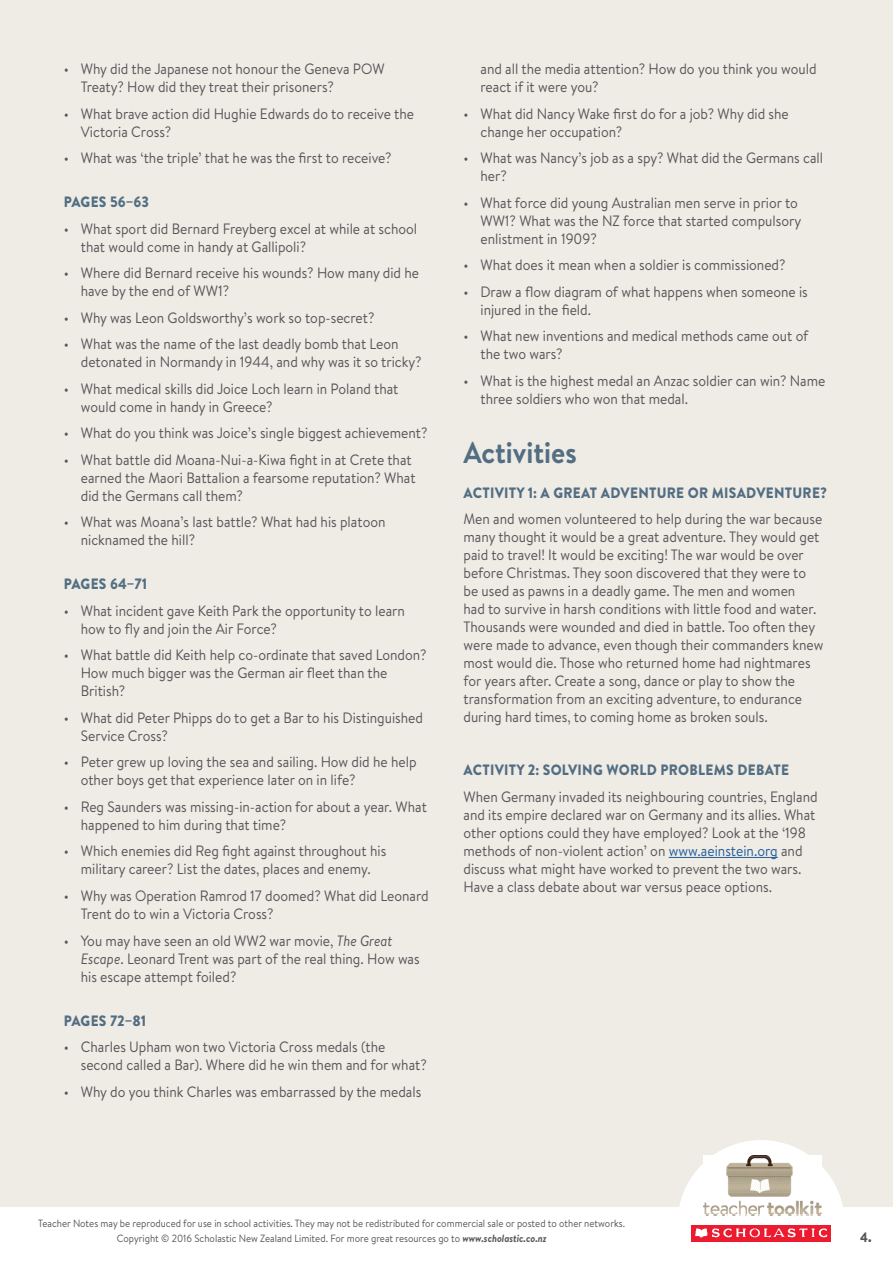
<style>
.page{position:relative;width:893px;height:1263px;background:#efebe5}
.page>*{position:absolute;margin:0;border:0;box-sizing:border-box;transform-origin:0 0}
.t1{font:700 30px "Brandon Text";color:#526e83;scale:.92 1}
.t2{font:15px/18px "Brandon Text";color:#565659;scale:.92 1}
.t3{font:900 15px "Brandon Text";letter-spacing:.02em;color:#526e83;scale:.92 1}
.t4{font:900 15px "Brandon Text";color:#526e83;scale:.92 1}
.t5{font:900 13.5px "Brandon Text";color:#565659;scale:.92 1}
.t6{font:10.5px/15px "Brandon Text";color:#565659;text-align:center;scale:.92 1}
.s1{font-style:italic}
.s2{color:#215e9e}
.s3{font-weight:700;font-style:italic}
</style>
<div class="page">
<svg style="left:679px;top:1140px;width:164px;height:67px"></svg>
<div style="left:0;top:1207px;width:893px;height:56px;background:#fff"></div>
<img style="left:691px;top:1225px;width:139px;height:17px">
<img style="left:704px;top:1155px;width:118px;height:61px">
<hr style="left:669px;top:857px;width:109px;height:1px;background:#215e9e">
<p class="t2" style="left:81px;top:60px;width:332px;text-indent:-17px">• Why did the Japanese not honour the Geneva POW<br>Treaty? How did they treat their prisoners?</p>
<p class="t2" style="left:81px;top:104px;width:364px;text-indent:-17px">• What brave action did Hughie Edwards do to receive the<br>Victoria Cross?</p>
<p class="t2" style="left:64px;top:149px;width:358px">• What was ‘the triple’ that he was the first to receive?</p>
<p class="t4" style="left:64px;top:192px;width:94px">PAGES 56–63</p>
<p class="t2" style="left:81px;top:219px;width:367px;text-indent:-17px">• What sport did Bernard Freyberg excel at while at school that would come in handy at Gallipoli?</p>
<p class="t2" style="left:81px;top:264px;width:369px;text-indent:-17px">• Where did Bernard receive his wounds? How many did he have by the end of WW1?</p>
<p class="t2" style="left:64px;top:308px;width:339px">• Why was Leon Goldsworthy’s work so top-secret?</p>
<p class="t2" style="left:81px;top:335px;width:372px;text-indent:-17px">• What was the name of the last deadly bomb that Leon detonated in Normandy in 1944, and why was it so tricky?</p>
<p class="t2" style="left:81px;top:379px;width:347px;text-indent:-17px">• What medical skills did Joice Loch learn in Poland that would come in handy in Greece?</p>
<p class="t2" style="left:64px;top:424px;width:397px">• What do you think was Joice’s single biggest achievement?</p>
<p class="t2" style="left:81px;top:450px;width:365px;text-indent:-17px">• What battle did Moana-Nui-a-Kiwa fight in at Crete that earned the Maori Battalion a fearsome reputation? What did the Germans call them?</p>
<p class="t2" style="left:81px;top:513px;width:333px;text-indent:-17px">• What was Moana’s last battle? What had his platoon nicknamed the hill?</p>
<p class="t4" style="left:64px;top:574px;width:92px">PAGES 64–71</p>
<p class="t2" style="left:81px;top:601px;width:354px;text-indent:-17px">• What incident gave Keith Park the opportunity to learn how to fly and join the Air Force?</p>
<p class="t2" style="left:81px;top:646px;width:377px;text-indent:-17px">• What battle did Keith help co-ordinate that saved London?<br>How much bigger was the German air fleet than the<br>British?</p>
<p class="t2" style="left:81px;top:708px;width:374px;text-indent:-17px">• What did Peter Phipps do to get a Bar to his Distinguished<br>Service Cross?</p>
<p class="t2" style="left:81px;top:753px;width:367px;text-indent:-17px">• Peter grew up loving the sea and sailing. How did he help other boys get that experience later on in life?</p>
<p class="t2" style="left:81px;top:797px;width:378px;text-indent:-17px">• Reg Saunders was missing-in-action for about a year. What happened to him during that time?</p>
<p class="t2" style="left:64px;top:842px;width:352px;text-align:center">• Which enemies did Reg fight against throughout his military career? List the dates, places and enemy.</p>
<p class="t2" style="left:81px;top:886px;width:380px;text-indent:-17px">• Why was Operation Ramrod 17 doomed? What did Leonard<br>Trent do to win a Victoria Cross?</p>
<p class="t2" style="left:81px;top:931px;width:370px;text-indent:-17px">• You may have seen an old WW2 war movie, <span class="s1">The Great<br>Escape</span>. Leonard Trent was part of the real thing. How was his escape attempt foiled?</p>
<p class="t4" style="left:64px;top:1010px;width:91px">PAGES 72–81</p>
<p class="t2" style="left:81px;top:1037px;width:378px;text-indent:-17px">• Charles Upham won two Victoria Cross medals (the second called a Bar). Where did he win them and for what?</p>
<p class="t2" style="left:64px;top:1082px;width:390px">• Why do you think Charles was embarrassed by the medals</p>
<p class="t2" style="left:480px;top:60px;width:367px">and all the media attention? How do you think you would react if it were you?</p>
<p class="t2" style="left:480px;top:104px;width:337px;text-indent:-17px">• What did Nancy Wake first do for a job? Why did she change her occupation?</p>
<p class="t2" style="left:480px;top:149px;width:374px;text-indent:-17px">• What was Nancy’s job as a spy? What did the Germans call her?</p>
<p class="t2" style="left:480px;top:193px;width:350px;text-indent:-17px">• What force did young Australian men serve in prior to<br>WW1? What was the NZ force that started compulsory enlistment in 1909?</p>
<p class="t2" style="left:463px;top:256px;width:352px">• What does it mean when a soldier is commissioned?</p>
<p class="t2" style="left:480px;top:282px;width:357px;text-indent:-17px">• Draw a flow diagram of what happens when someone is injured in the field.</p>
<p class="t2" style="left:480px;top:327px;width:358px;text-indent:-17px">• What new inventions and medical methods came out of the two wars?</p>
<p class="t2" style="left:480px;top:371px;width:376px;text-indent:-17px">• What is the highest medal an Anzac soldier can win? Name three soldiers who won that medal.</p>
<h1 class="t1" style="left:463px;top:432px;width:125px">Activities</h1>
<p class="t3" style="left:464px;top:482px;width:397px">ACTIVITY 1: A GREAT ADVENTURE OR MISADVENTURE?</p>
<p class="t2" style="left:463px;top:510px;width:393px">Men and women volunteered to help during the war because many thought it would be a great adventure. They would get paid to travel! It would be exciting! The war would be over before Christmas. They soon discovered that they were to be used as pawns in a deadly game. The men and women<br>had to survive in harsh conditions with little food and water.<br>Thousands were wounded and died in battle. Too often they were made to advance, even though their commanders knew most would die. Those who returned home had nightmares for years after. Create a song, dance or play to show the transformation from an exciting adventure, to endurance during hard times, to coming home as broken souls.</p>
<p class="t3" style="left:464px;top:760px;width:355px">ACTIVITY 2: SOLVING WORLD PROBLEMS DEBATE</p>
<p class="t2" style="left:463px;top:787px;width:386px">When Germany invaded its neighbouring countries, England and its empire declared war on Germany and its allies. What other options could they have employed? Look at the ‘198 methods of non-violent action’ on <span class="s2">www.aeinstein.org</span> and discuss what might have worked to prevent the two wars.<br>Have a class debate about war versus peace options.</p>
<p class="t6" style="left:38px;top:1215px;width:639px">Teacher Notes may be reproduced for use in school activities. They may not be redistributed for commercial sale or posted to other networks.<br>Copyright © 2016 Scholastic New Zealand Limited. For more great resources go to <span class="s3">www.scholastic.co.nz</span></p>
<p class="t5" style="left:860px;top:1227px;width:14px">4.</p>
</div>
